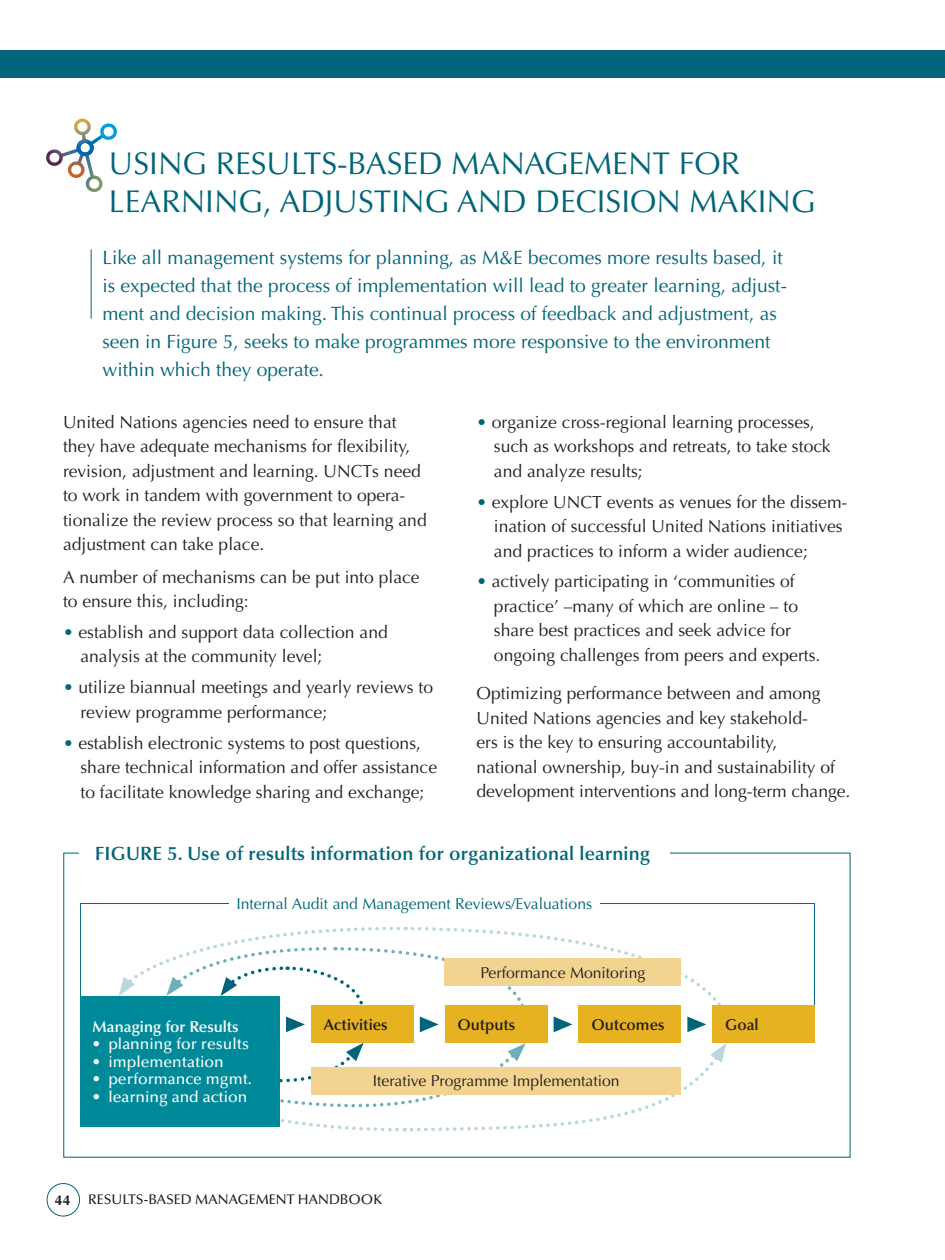
<style>
.page{position:relative;width:945px;height:1260px;background:#fff}
.page>*{position:absolute;margin:0;border:0;box-sizing:border-box;transform-origin:0 0}
.PART_main_Title{font:31.5px/38.5px "Optima LT Std";color:#006578}
.Intro_orange{font:19.25px/28px "Optima LT Std";color:#006578}
.BOX_FIGURE_title{font:600 19.25px "Optima LT Std";letter-spacing:.01em;color:#006578}
.Bullets{font:17.5px/24.5px "Optima LT Std";color:#231f20}
.Body{font:17.5px/24.5px "Optima LT Std";color:#231f20}
.Table_bullets{font:500 15.75px "Optima LT Std";color:#fff}
.Table_subtitle{font:15.75px "Optima LT Std";color:#231f20}
.Table_subtitle-2{font:15.75px "Optima LT Std";color:#006578}
.Table_subtitle-3{font:600 15.75px "Optima LT Std";color:#231f20}
.Table_subtitle-4{font:600 15.75px "Optima LT Std";color:#fff}
.t1{font:500 14px "Optima LT Std";color:#231f20}
.t2{font:700 14px "Optima LT Std";color:#231f20}
.s1{color:#006578}
</style>
<div class="page">
<div style="left:0;top:50px;width:945px;height:27px;background:#006578"></div>
<div style="left:47px;top:1183px;width:33px;height:34px;border:1px solid #006578;border-radius:50%"></div>
<hr style="left:91px;top:249px;width:1px;height:70px;background:#006578">
<div style="left:86px;top:175px;width:17px;height:17px;border:3px solid #fff;border-radius:50%"></div>
<svg style="left:46px;top:118px;width:71px;height:65px"></svg>
<hr style="left:80px;top:903px;width:735px;height:1px;background:#006578">
<hr style="left:80px;top:904px;width:1px;height:118px;background:#006578">
<hr style="left:814px;top:904px;width:1px;height:118px;background:#006578">
<div style="left:229px;top:898px;width:370px;height:19px;background:#fff"></div>
<div style="left:579px;top:1006px;width:102px;height:37px;background:#e7b222"></div>
<div style="left:713px;top:1006px;width:102px;height:37px;background:#e7b222"></div>
<svg style="left:119px;top:926px;width:615px;height:106px"></svg>
<svg style="left:125px;top:1043px;width:601px;height:89px"></svg>
<div style="left:80px;top:996px;width:200px;height:130px;background:#008a99"></div>
<div style="left:445px;top:959px;width:236px;height:27px;background:#f2d490"></div>
<div style="left:445px;top:1006px;width:102px;height:37px;background:#e7b222"></div>
<div style="left:311px;top:1006px;width:103px;height:37px;background:#e7b222"></div>
<div style="left:311px;top:1067px;width:370px;height:27px;background:#f2d490"></div>
<p class="PART_main_Title" style="left:109px;top:144px;width:708px">USING RESULTS-BASED MANAGEMENT FOR<br>LEARNING, ADJUSTING AND DECISION MAKING</p>
<p class="Intro_orange" style="left:102px;top:243px;width:686px">Like all management systems for planning, as M&amp;E becomes more results based, it is expected that the process of implementation will lead to greater learning, adjust&shy;ment and decision making. This continual process of feedback and adjustment, as seen in Figure 5, seeks to make programmes more responsive to the environment within which they operate.</p>
<p class="Body" style="left:63px;top:410px;width:365px">United Nations agencies need to ensure that they have adequate mechanisms for flexibility, revision, adjustment and learning. UNCTs need to work in tandem with government to opera&shy;tionalize the review process so that learning and adjustment can take place.</p>
<p class="Body" style="left:63px;top:565px;width:358px">A number of mechanisms can be put into place to ensure this, including:</p>
<p class="Bullets" style="left:80px;top:620px;width:309px;text-indent:-17px"><span class="s1">•</span> establish and support data collection and analysis at the community level;</p>
<p class="Bullets" style="left:80px;top:675px;width:354px;text-indent:-17px"><span class="s1">•</span> utilize biannual meetings and yearly reviews to review programme performance;</p>
<p class="Bullets" style="left:80px;top:731px;width:358px;text-indent:-17px"><span class="s1">•</span> establish electronic systems to post questions, share technical information and offer assistance to facilitate knowledge sharing and exchange;</p>
<p class="Bullets" style="left:494px;top:410px;width:338px;text-indent:-17px"><span class="s1">•</span> organize cross-regional learning processes, such as workshops and retreats, to take stock and analyze results;</p>
<p class="Bullets" style="left:494px;top:490px;width:355px;text-indent:-17px"><span class="s1">•</span> explore UNCT events as venues for the dissem&shy;ination of successful United Nations initiatives and practices to inform a wider audience;</p>
<p class="Bullets" style="left:494px;top:569px;width:328px;text-indent:-17px"><span class="s1">•</span> actively participating in ‘communities of practice’ –many of which are online – to share best practices and seek advice for ongoing challenges from peers and experts.</p>
<p class="Body" style="left:476px;top:681px;width:376px">Optimizing performance between and among United Nations agencies and key stakehold-<br>ers is the key to ensuring accountability,<br>national ownership, buy-in and sustainability of development interventions and long-term change.</p>
<p class="BOX_FIGURE_title" style="left:95px;top:842px;width:557px">FIGURE 5. Use of results information for organizational learning</p>
<p class="Table_subtitle-2" style="left:236px;top:895px;width:357px">Internal Audit and Management Reviews/Evaluations</p>
<p class="Table_subtitle" style="left:481px;top:964px;width:166px">Performance Monitoring</p>
<p class="Table_subtitle-4" style="left:93px;top:1017px;width:147px">Managing for Results</p>
<p class="Table_subtitle-3" style="left:591px;top:1016px;width:75px">Outcomes</p>
<p class="Table_subtitle-3" style="left:725px;top:1016px;width:35px">Goal</p>
<p class="Table_bullets" style="left:93px;top:1035px;width:158px">• planning for results</p>
<p class="Table_bullets" style="left:93px;top:1053px;width:133px">• implementation</p>
<p class="Table_bullets" style="left:93px;top:1070px;width:161px">• performance mgmt.</p>
<p class="Table_bullets" style="left:93px;top:1088px;width:156px">• learning and action</p>
<p class="Table_subtitle-3" style="left:324px;top:1016px;width:65px">Activities</p>
<p class="Table_subtitle-3" style="left:458px;top:1016px;width:59px">Outputs</p>
<p class="Table_subtitle" style="left:373px;top:1072px;width:248px">Iterative Programme Implementation</p>
<p class="t2" style="left:55px;top:1192px;width:17px">44</p>
<p class="t1" style="left:88px;top:1191px;width:295px">RESULTS-BASED MANAGEMENT HANDBOOK</p>
</div>
